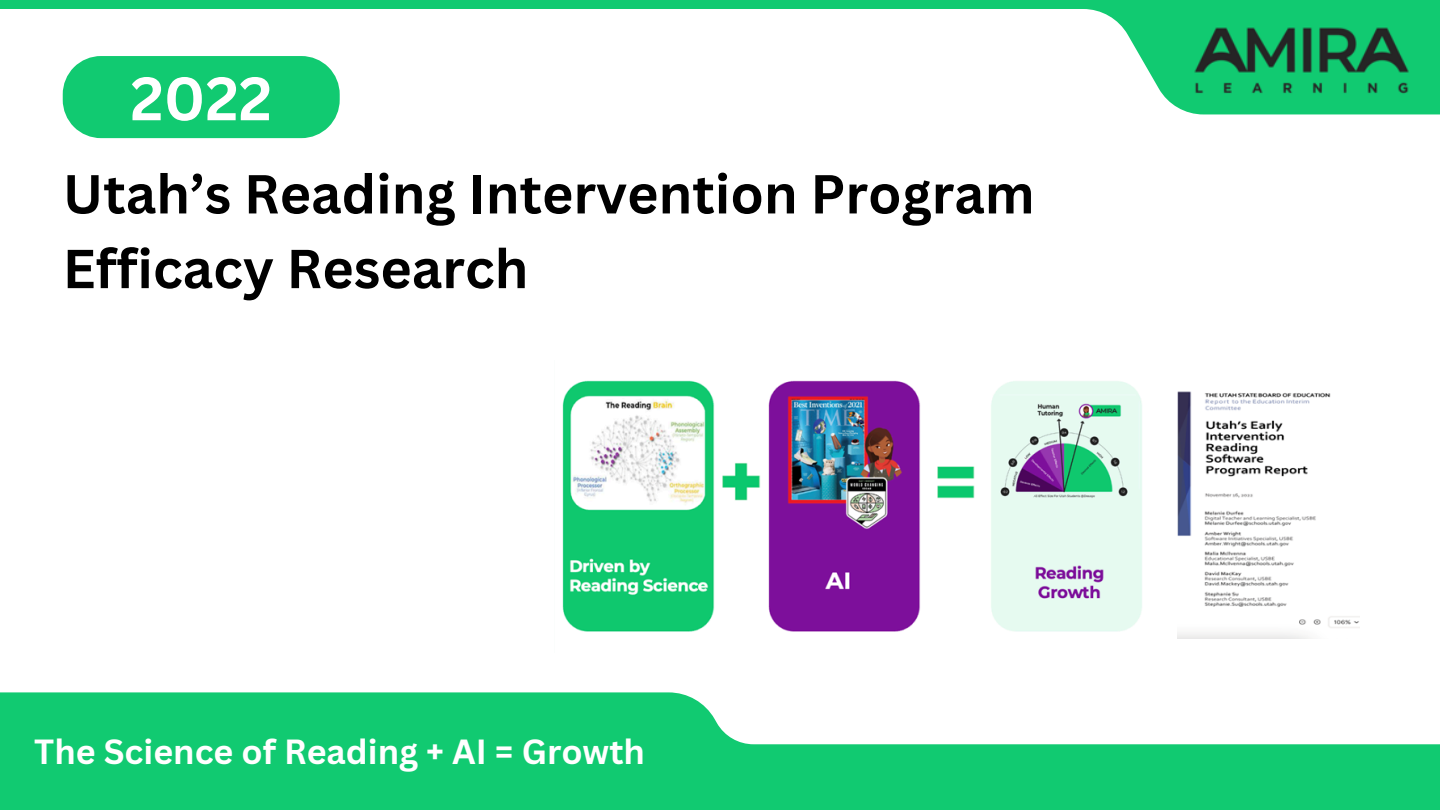
<style>
.page{position:relative;width:1440px;height:810px;background:#fff}
.page>*{position:absolute;margin:0;border:0;box-sizing:border-box;transform-origin:0 0}
.t1{font:700 59.8px "Canva Sans";color:#fff}
.t2{font:700 53.6px/74.7px "Canva Sans";color:#000}
.t3{font:700 34px "Canva Sans";color:#fff}
</style>
<div class="page">
<svg style="left:0;top:0;width:1440px;height:114px"></svg>
<svg style="left:0;top:692px;width:1440px;height:118px;fill:#11ca71"></svg>
<img style="left:1192px;top:21px;width:224px;height:76px">
<div style="left:63px;top:56px;width:277px;height:82px;background:#11ca71"></div>
<img style="left:562px;top:380px;width:580px;height:252px">
<img style="left:1178px;top:391px;width:181px;height:248px">
<h1 class="t1" style="left:130px;top:56px;width:143px">2022</h1>
<p class="t2" style="left:63px;top:155px;width:973px">Utah’s Reading Intervention Program<br>Efficacy Research</p>
<p class="t3" style="left:34px;top:727px;width:612px">The Science of Reading + AI = Growth</p>
</div>
